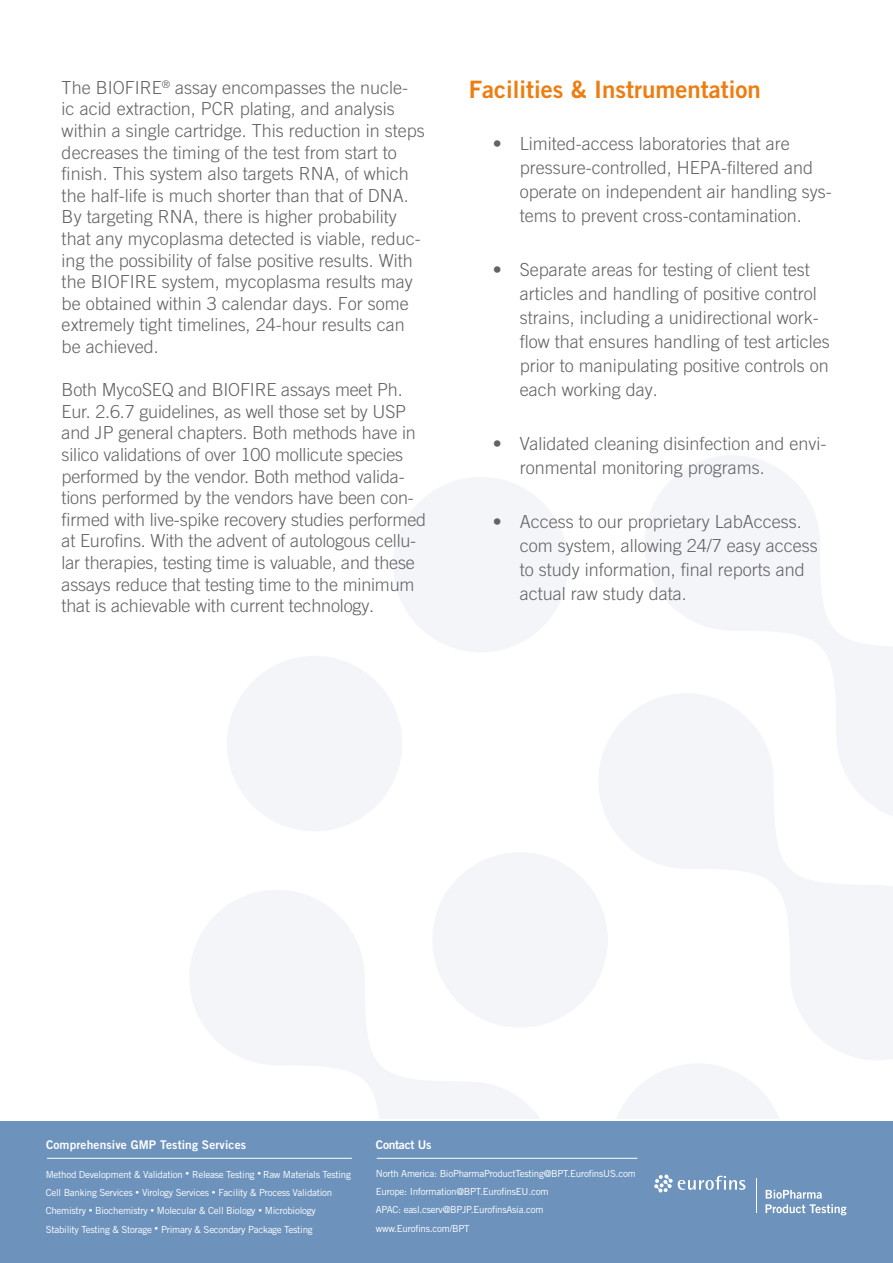
<style>
.page{position:relative;width:893px;height:1263px;background:#fff}
.page>*{position:absolute;margin:0;border:0;box-sizing:border-box;transform-origin:0 0}
.t1{font:24px "Trade Gothic LT Pro Bd 2";color:#ee7d11}
.t2{font:300 18px/21.6px "Trade Gothic LT Pro";color:#646363}
.t3{font:12px "Trade Gothic LT Pro Bd 2";letter-spacing:.01em;color:#fff}
.t4{font:12px "Trade Gothic LT Pro Bd 2";letter-spacing:-.02em;color:#fff}
.t5{font:9.75px/18.5px "Trade Gothic LT Pro";letter-spacing:-.025em;color:#fff}
</style>
<div class="page">
<div style="left:432px;top:852px;width:176px;height:176px;background:#f4f5f9;border-radius:50%"></div>
<svg style="left:190px;top:890px;width:349px;height:228px;fill:#f4f5f9"></svg>
<svg style="left:599px;top:704px;width:294px;height:356px"></svg>
<svg style="left:645px;top:456px;width:248px;height:366px;fill:#f4f5f9"></svg>
<svg style="left:617px;top:1064px;width:161px;height:54px"></svg>
<div style="left:227px;top:656px;width:175px;height:175px;background:#f4f5f9;border-radius:50%"></div>
<div style="left:393px;top:477px;width:175px;height:175px;background:#f4f5f9;border-radius:50%"></div>
<div style="left:0;top:1121px;width:893px;height:142px;background:#6d93bd"></div>
<hr style="left:47px;top:1158px;width:305px;height:1px;background:#fff">
<hr style="left:377px;top:1158px;width:260px;height:1px;background:#fff">
<svg style="left:654px;top:1174px;width:91px;height:18px"></svg>
<hr style="left:756px;top:1178px;width:1px;height:34px;background:#fff">
<svg style="left:765px;top:1190px;width:81px;height:25px"></svg>
<p class="t2" style="left:62px;top:76px;width:365px">The BIOFIRE<sup>®</sup> assay encompasses the nucle&shy;ic acid extraction, PCR plating, and analysis within a single cartridge. This reduction in steps decreases the timing of the test from start to finish. This system also targets RNA, of which the half-life is much shorter than that of DNA.<br>By targeting RNA, there is higher probability that any mycoplasma detected is viable, reduc&shy;ing the possibility of false positive results. With the BIOFIRE system, mycoplasma results may be obtained within 3 calendar days. For some extremely tight timelines, 24-hour results can be achieved.</p>
<p class="t2" style="left:62px;top:379px;width:366px">Both MycoSEQ and BIOFIRE assays meet Ph.<br>Eur. 2.6.7 guidelines, as well those set by USP and JP general chapters. Both methods have in silico validations of over 100 mollicute species performed by the vendor. Both method valida&shy;tions performed by the vendors have been con&shy;firmed with live-spike recovery studies performed at Eurofins. With the advent of autologous cellu&shy;lar therapies, testing time is valuable, and these assays reduce that testing time to the minimum that is achievable with current technology.</p>
<h1 class="t1" style="left:469px;top:75px;width:293px">Facilities &amp; Instrumentation</h1>
<p class="t2" style="left:520px;top:131px;width:314px;line-height:24px;text-indent:-27px">• Limited-access laboratories that are pressure-controlled, HEPA-filtered and operate on independent air handling sys&shy;tems to prevent cross-contamination.</p>
<p class="t2" style="left:520px;top:257px;width:312px;line-height:24px;text-indent:-27px">• Separate areas for testing of client test articles and handling of positive control strains, including a unidirectional work&shy;flow that ensures handling of test articles prior to manipulating positive controls on each working day.</p>
<p class="t2" style="left:520px;top:431px;width:308px;line-height:24px;text-indent:-27px">• Validated cleaning disinfection and envi&shy;ronmental monitoring programs.</p>
<p class="t2" style="left:520px;top:509px;width:299px;line-height:24px;text-indent:-27px">• Access to our proprietary LabAccess. com system, allowing 24/7 easy access to study information, final reports and actual raw study data.</p>
<p class="t3" style="left:46px;top:1137px;width:202px">Comprehensive GMP Testing Services</p>
<p class="t4" style="left:376px;top:1137px;width:57px">Contact Us</p>
<p class="t5" style="left:46px;top:1165px;width:307px">Method Development &amp; Validation <sup>•</sup> Release Testing <sup>•</sup> Raw Materials Testing Cell Banking Services <sup>•</sup> Virology Services <sup>•</sup> Facility &amp; Process Validation Chemistry <sup>•</sup> Biochemistry <sup>•</sup> Molecular &amp; Cell Biology <sup>•</sup> Microbiology Stability Testing &amp; Storage <sup>•</sup> Primary &amp; Secondary Package Testing</p>
<p class="t5" style="left:376px;top:1164px;width:261px">North America: BioPharmaProductTesting@BPT.EurofinsUS.com Europe: Information@BPT.EurofinsEU.com<br>APAC: easl.cserv@BPJP.EurofinsAsia.com www.Eurofins.com/BPT</p>
</div>
